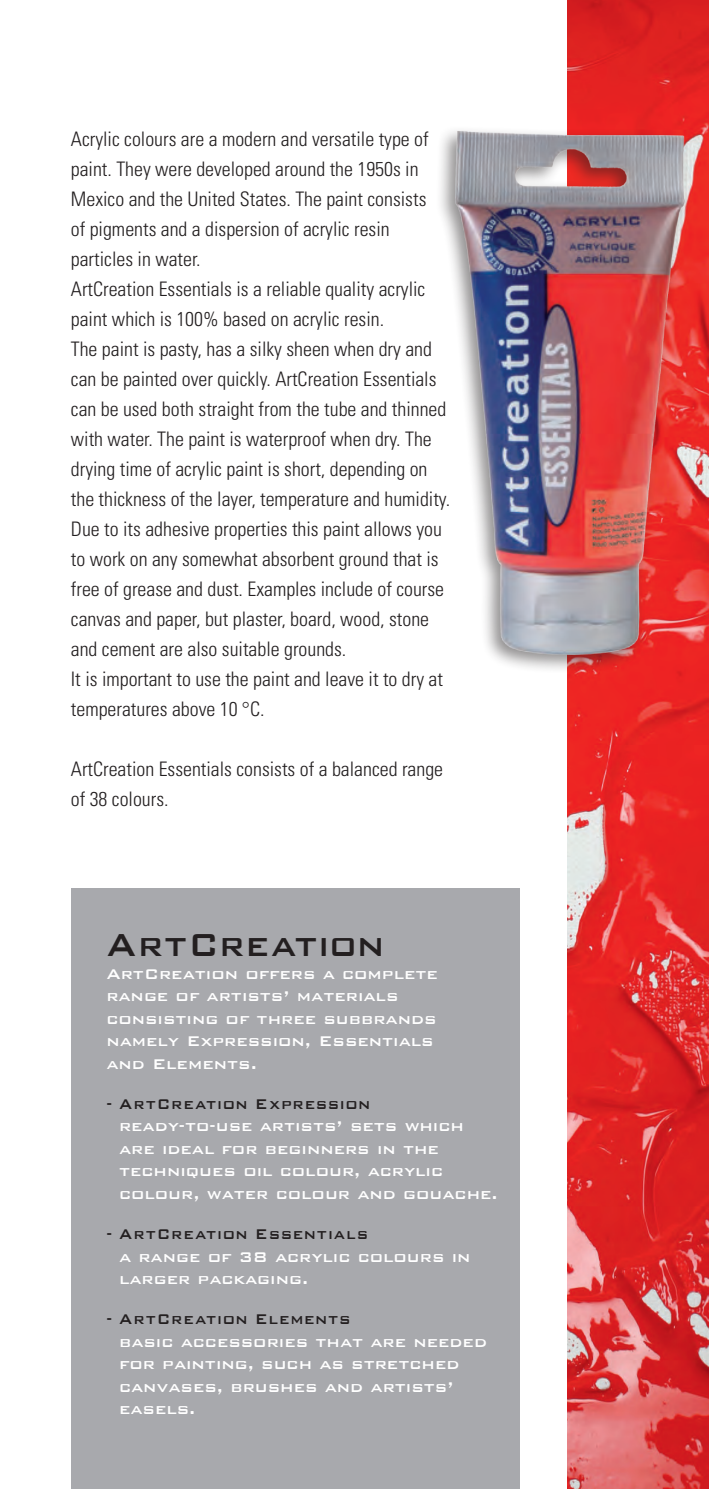
<style>
.page{position:relative;width:709px;height:1489px;background:#fff}
.page>*{position:absolute;margin:0;border:0;box-sizing:border-box;transform-origin:0 0}
.t1{font:500 42.5px "Bank Gothic";letter-spacing:.015em;color:#231f20;scale:.92 1}
.t2{font:300 condensed 20px/30px "Univers";color:#231f20}
.t3{font:500 18.75px/22.5px "Bank Gothic";color:#fff}
.t4{font:500 18.75px "Bank Gothic";letter-spacing:.05em;color:#231f20;scale:.92 1}
</style>
<div class="page">
<img style="left:567px;top:0;width:142px;height:1488px">
<div style="left:71px;top:888px;width:448px;height:600px;background:#a8a9ad"></div>
<div style="left:434px;top:124px;width:256px;height:548px;background:#231f20;opacity:.5"></div>
<img style="left:447px;top:127px;width:247px;height:533px">
<p class="t2" style="left:71px;top:124px;width:381px">Acrylic colours are a modern and versatile type of paint. They were developed around the 1950s in Mexico and the United States. The paint consists<br>of pigments and a dispersion of acrylic resin particles in water.<br>ArtCreation Essentials is a reliable quality acrylic paint which is 100% based on acrylic resin.<br>The paint is pasty, has a silky sheen when dry and can be painted over quickly. ArtCreation Essentials can be used both straight from the tube and thinned with water. The paint is waterproof when dry. The drying time of acrylic paint is short, depending on the thickness of the layer, temperature and humidity.<br>Due to its adhesive properties this paint allows you to work on any somewhat absorbent ground that is free of grease and dust. Examples include of course canvas and paper, but plaster, board, wood, stone and cement are also suitable grounds.<br>It is important to use the paint and leave it to dry at temperatures above 10 °C.</p>
<p class="t2" style="left:71px;top:754px;width:374px">ArtCreation Essentials consists of a balanced range of 38 colours.</p>
<h1 class="t1" style="left:106px;top:912px;width:304px">ArtCreation</h1>
<p class="t3" style="left:106px;top:960px;width:333px">ArtCreation offers a complete range of artists’ materials consisting of three subbrands namely Expression, Essentials and Elements.</p>
<p class="t4" style="left:106px;top:1089px;width:289px">- ArtCreation Expression</p>
<p class="t3" style="left:119px;top:1113px;width:380px">ready-to-use artists’ sets which are ideal for beginners in the techniques oil colour, acrylic colour, water colour and gouache.</p>
<p class="t4" style="left:106px;top:1219px;width:286px">- ArtCreation Essentials</p>
<p class="t3" style="left:119px;top:1243px;width:353px">a range of 38 acrylic colours in larger packaging.</p>
<p class="t4" style="left:106px;top:1304px;width:267px">- ArtCreation Elements</p>
<p class="t3" style="left:119px;top:1328px;width:369px">basic accessories that are needed for painting, such as stretched canvases, brushes and artists’ easels.</p>
</div>
